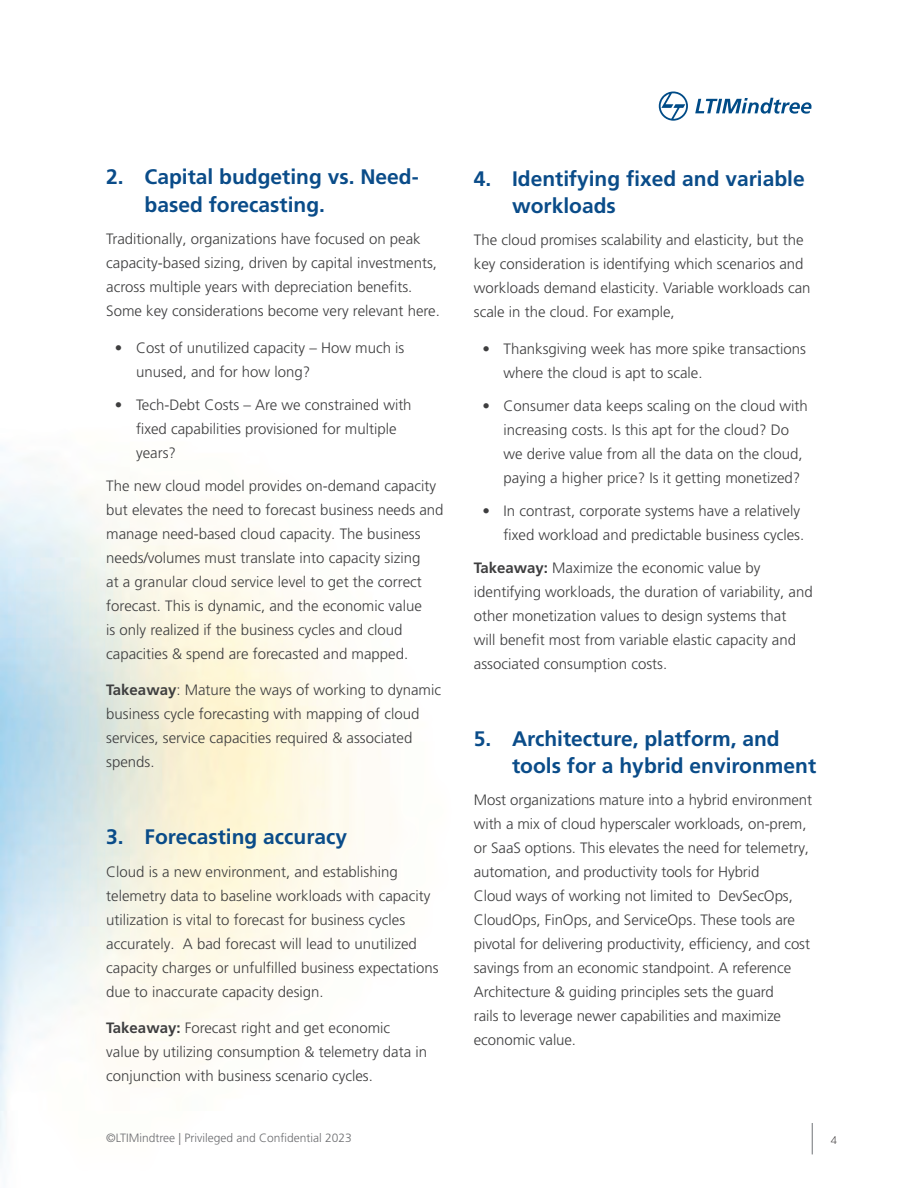
<style>
.page{position:relative;width:918px;height:1188px;background:#fff}
.page>*{position:absolute;margin:0;border:0;box-sizing:border-box;transform-origin:0 0}
.t1{font:700 21px/27px "Frutiger LT Pro";color:#0a4c89}
.t2{font:300 15px/24px "Frutiger LT Pro";color:#3e3e3f}
.t3{font:300 12px "Frutiger LT Pro";color:#6c6d70}
.t4{font:300 10.5px "Bw Modelica";color:#231f20}
.s1{font-weight:700}
</style>
<div class="page">
<hr style="left:812px;top:1123px;width:1px;height:31px;background:#808285">
<svg style="left:659px;top:92px;width:29px;height:29px"></svg>
<svg style="left:695px;top:98px;width:117px;height:16px"></svg>
<h1 class="t1" style="left:145px;top:164px;width:276px;text-indent:-38px">2. Capital budgeting vs. Need&shy;based forecasting.</h1>
<p class="t2" style="left:106px;top:227px;width:335px">Traditionally, organizations have focused on peak capacity-based sizing, driven by capital investments, across multiple years with depreciation benefits.<br>Some key considerations become very relevant here.</p>
<p class="t2" style="left:136px;top:336px;width:270px;text-indent:-21px">• Cost of unutilized capacity – How much is unused, and for how long?</p>
<p class="t2" style="left:136px;top:393px;width:277px;text-indent:-21px">• Tech-Debt Costs – Are we constrained with fixed capabilities provisioned for multiple years?</p>
<p class="t2" style="left:106px;top:474px;width:339px">The new cloud model provides on-demand capacity but elevates the need to forecast business needs and manage need-based cloud capacity. The business needs/volumes must translate into capacity sizing<br>at a granular cloud service level to get the correct forecast. This is dynamic, and the economic value<br>is only realized if the business cycles and cloud capacities &amp; spend are forecasted and mapped.</p>
<p class="t2" style="left:106px;top:678px;width:336px"><span class="s1">Takeaway</span>: Mature the ways of working to dynamic business cycle forecasting with mapping of cloud services, service capacities required &amp; associated spends.</p>
<h1 class="t1" style="left:106px;top:823px;width:242px">3. Forecasting accuracy</h1>
<p class="t2" style="left:106px;top:859px;width:334px">Cloud is a new environment, and establishing telemetry data to baseline workloads with capacity utilization is vital to forecast for business cycles accurately. A bad forecast will lead to unutilized capacity charges or unfulfilled business expectations due to inaccurate capacity design.</p>
<p class="t2" style="left:106px;top:1016px;width:322px"><span class="s1">Takeaway:</span> Forecast right and get economic value by utilizing consumption &amp; telemetry data in conjunction with business scenario cycles.</p>
<h1 class="t1" style="left:512px;top:165px;width:294px;text-indent:-38px">4. Identifying fixed and variable workloads</h1>
<p class="t2" style="left:474px;top:228px;width:338px">The cloud promises scalability and elasticity, but the key consideration is identifying which scenarios and workloads demand elasticity. Variable workloads can scale in the cloud. For example,</p>
<p class="t2" style="left:504px;top:337px;width:304px;text-indent:-21px">• Thanksgiving week has more spike transactions where the cloud is apt to scale.</p>
<p class="t2" style="left:504px;top:394px;width:306px;text-indent:-21px">• Consumer data keeps scaling on the cloud with increasing costs. Is this apt for the cloud? Do we derive value from all the data on the cloud, paying a higher price? Is it getting monetized?</p>
<p class="t2" style="left:482px;top:499px;width:323px;text-align:right">• In contrast, corporate systems have a relatively fixed workload and predictable business cycles.</p>
<p class="t2" style="left:474px;top:556px;width:340px"><span class="s1">Takeaway:</span> Maximize the economic value by identifying workloads, the duration of variability, and other monetization values to design systems that<br>will benefit most from variable elastic capacity and associated consumption costs.</p>
<h1 class="t1" style="left:512px;top:725px;width:306px;text-indent:-38px">5. Architecture, platform, and tools for a hybrid environment</h1>
<p class="t2" style="left:474px;top:788px;width:340px">Most organizations mature into a hybrid environment with a mix of cloud hyperscaler workloads, on-prem, or SaaS options. This elevates the need for telemetry, automation, and productivity tools for Hybrid<br>Cloud ways of working not limited to DevSecOps, CloudOps, FinOps, and ServiceOps. These tools are pivotal for delivering productivity, efficiency, and cost savings from an economic standpoint. A reference Architecture &amp; guiding principles sets the guard<br>rails to leverage newer capabilities and maximize economic value.</p>
<p class="t3" style="left:106px;top:1131px;width:247px">©LTIMindtree | Privileged and Confidential 2023</p>
<p class="t4" style="left:831px;top:1134px;width:8px">4</p>
</div>
